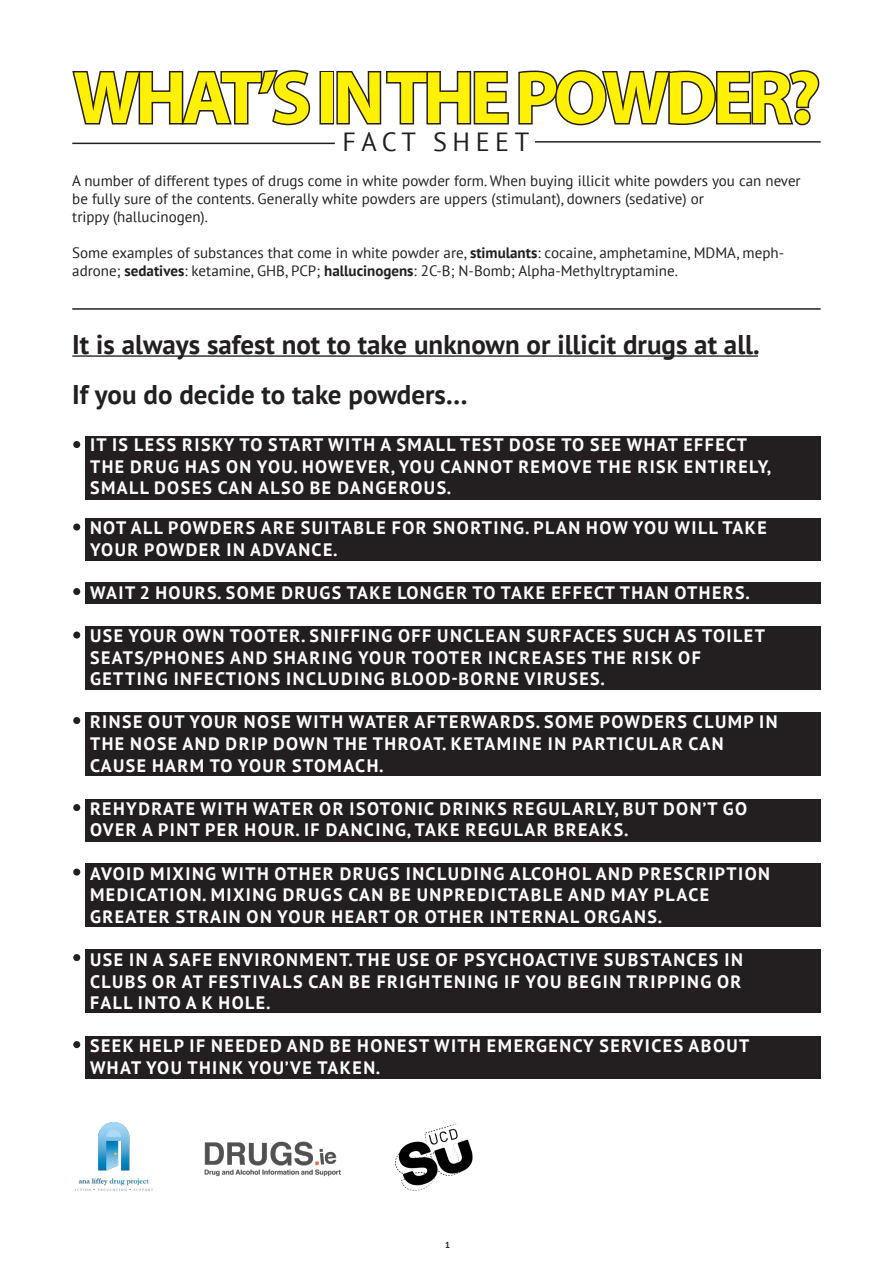
<style>
.page{position:relative;width:893px;height:1263px;background:#fff}
.page>*{position:absolute;margin:0;border:0;box-sizing:border-box;transform-origin:0 0}
.t1{font:700 75px "Myriad Pro";letter-spacing:-.06em;color:#fff101}
.t2{font:700 27px "PT Sans";color:#231f20}
.t3{font:26.25px "PT Sans";letter-spacing:.21em;color:#231f20}
.t4{font:700 18px "PT Sans";letter-spacing:.08em;color:#fff}
.t5{font:15px/18px "PT Sans";color:#231f20}
.t6{font:700 8.7px "PT Sans";color:#231f20}
.s1{font-weight:700}
</style>
<div class="page">
<hr style="left:72px;top:143px;width:263px;height:1px;background:#231f20">
<hr style="left:535px;top:141px;width:286px;height:2px;background:#231f20">
<div style="left:85px;top:436px;width:736px;height:63px;background:#231f20"></div>
<div style="left:73px;top:441px;width:7px;height:7px;background:#231f20;border-radius:50%"></div>
<hr style="left:72px;top:308px;width:749px;height:2px;background:#231f20">
<div style="left:85px;top:518px;width:736px;height:43px;background:#231f20"></div>
<div style="left:73px;top:523px;width:7px;height:7px;background:#231f20;border-radius:50%"></div>
<div style="left:85px;top:583px;width:736px;height:21px;background:#231f20"></div>
<div style="left:73px;top:588px;width:7px;height:7px;background:#231f20;border-radius:50%"></div>
<div style="left:85px;top:626px;width:736px;height:64px;background:#231f20"></div>
<div style="left:73px;top:631px;width:7px;height:7px;background:#231f20;border-radius:50%"></div>
<div style="left:85px;top:712px;width:736px;height:63px;background:#231f20"></div>
<div style="left:73px;top:717px;width:7px;height:7px;background:#231f20;border-radius:50%"></div>
<div style="left:85px;top:799px;width:736px;height:42px;background:#231f20"></div>
<div style="left:73px;top:804px;width:7px;height:7px;background:#231f20;border-radius:50%"></div>
<div style="left:85px;top:863px;width:736px;height:64px;background:#231f20"></div>
<div style="left:73px;top:868px;width:7px;height:7px;background:#231f20;border-radius:50%"></div>
<div style="left:85px;top:949px;width:736px;height:63px;background:#231f20"></div>
<div style="left:73px;top:954px;width:7px;height:7px;background:#231f20;border-radius:50%"></div>
<div style="left:85px;top:1036px;width:736px;height:42px;background:#231f20"></div>
<div style="left:73px;top:1041px;width:7px;height:7px;background:#231f20;border-radius:50%"></div>
<img style="left:395px;top:1124px;width:78px;height:67px">
<img style="left:204px;top:1141px;width:137px;height:36px">
<img style="left:74px;top:1122px;width:79px;height:69px">
<svg style="left:72px;top:70px;width:239px;height:56px"></svg>
<div style="left:319px;top:71px;width:15px;height:53px;border:3px solid #231f20"></div>
<svg style="left:336px;top:70px;width:173px;height:55px"></svg>
<svg style="left:518px;top:70px;width:302px;height:56px"></svg>
<hr style="left:72px;top:355px;width:686px;height:2px;background:#231f20">
<p class="t1" style="left:73px;top:49px;width:749px">WHAT’S IN THE POWDER?</p>
<p class="t3" style="left:342px;top:124px;width:188px">FACT SHEET</p>
<p class="t5" style="left:72px;top:171px;width:730px">A number of different types of drugs come in white powder form. When buying illicit white powders you can never</p>
<p class="t5" style="left:72px;top:189px;width:633px">be fully sure of the contents. Generally white powders are uppers (stimulant), downers (sedative) or</p>
<p class="t5" style="left:72px;top:207px;width:137px">trippy (hallucinogen).</p>
<p class="t5" style="left:72px;top:243px;width:713px">Some examples of substances that come in white powder are, <span class="s1">stimulants</span>: cocaine, amphetamine, MDMA, meph&shy;adrone; <span class="s1">sedatives</span>: ketamine, GHB, PCP; <span class="s1">hallucinogens</span>: 2C-B; N-Bomb; Alpha-Methyltryptamine.</p>
<p class="t2" style="left:72px;top:327px;width:689px">It is always safest not to take unknown or illicit drugs at all.</p>
<p class="t2" style="left:72px;top:377px;width:397px">If you do decide to take powders…</p>
<p class="t4" style="left:90px;top:433px;width:659px">IT IS LESS RISKY TO START WITH A SMALL TEST DOSE TO SEE WHAT EFFECT</p>
<p class="t4" style="left:90px;top:454px;width:683px">THE DRUG HAS ON YOU. HOWEVER, YOU CANNOT REMOVE THE RISK ENTIRELY,</p>
<p class="t4" style="left:90px;top:476px;width:363px">SMALL DOSES CAN ALSO BE DANGEROUS.</p>
<p class="t4" style="left:90px;top:516px;width:678px">NOT ALL POWDERS ARE SUITABLE FOR SNORTING. PLAN HOW YOU WILL TAKE</p>
<p class="t4" style="left:90px;top:537px;width:249px">YOUR POWDER IN ADVANCE.</p>
<p class="t4" style="left:90px;top:580px;width:661px">WAIT 2 HOURS. SOME DRUGS TAKE LONGER TO TAKE EFFECT THAN OTHERS.</p>
<p class="t4" style="left:90px;top:624px;width:676px">USE YOUR OWN TOOTER. SNIFFING OFF UNCLEAN SURFACES SUCH AS TOILET</p>
<p class="t4" style="left:90px;top:645px;width:612px">SEATS/PHONES AND SHARING YOUR TOOTER INCREASES THE RISK OF</p>
<p class="t4" style="left:90px;top:667px;width:516px">GETTING INFECTIONS INCLUDING BLOOD-BORNE VIRUSES.</p>
<p class="t4" style="left:90px;top:710px;width:689px">RINSE OUT YOUR NOSE WITH WATER AFTERWARDS. SOME POWDERS CLUMP IN</p>
<p class="t4" style="left:90px;top:732px;width:635px">THE NOSE AND DRIP DOWN THE THROAT. KETAMINE IN PARTICULAR CAN</p>
<p class="t4" style="left:90px;top:753px;width:295px">CAUSE HARM TO YOUR STOMACH.</p>
<p class="t4" style="left:90px;top:796px;width:659px">REHYDRATE WITH WATER OR ISOTONIC DRINKS REGULARLY, BUT DON’T GO</p>
<p class="t4" style="left:90px;top:818px;width:540px">OVER A PINT PER HOUR. IF DANCING, TAKE REGULAR BREAKS.</p>
<p class="t4" style="left:90px;top:861px;width:682px">AVOID MIXING WITH OTHER DRUGS INCLUDING ALCOHOL AND PRESCRIPTION</p>
<p class="t4" style="left:90px;top:883px;width:621px">MEDICATION. MIXING DRUGS CAN BE UNPREDICTABLE AND MAY PLACE</p>
<p class="t4" style="left:90px;top:904px;width:574px">GREATER STRAIN ON YOUR HEART OR OTHER INTERNAL ORGANS.</p>
<p class="t4" style="left:90px;top:948px;width:654px">USE IN A SAFE ENVIRONMENT. THE USE OF PSYCHOACTIVE SUBSTANCES IN</p>
<p class="t4" style="left:90px;top:969px;width:653px">CLUBS OR AT FESTIVALS CAN BE FRIGHTENING IF YOU BEGIN TRIPPING OR</p>
<p class="t4" style="left:90px;top:991px;width:182px">FALL INTO A K HOLE.</p>
<p class="t4" style="left:90px;top:1034px;width:661px">SEEK HELP IF NEEDED AND BE HONEST WITH EMERGENCY SERVICES ABOUT</p>
<p class="t4" style="left:90px;top:1056px;width:292px">WHAT YOU THINK YOU’VE TAKEN.</p>
<p class="t6" style="left:445px;top:1239px;width:6px">1</p>
</div>
